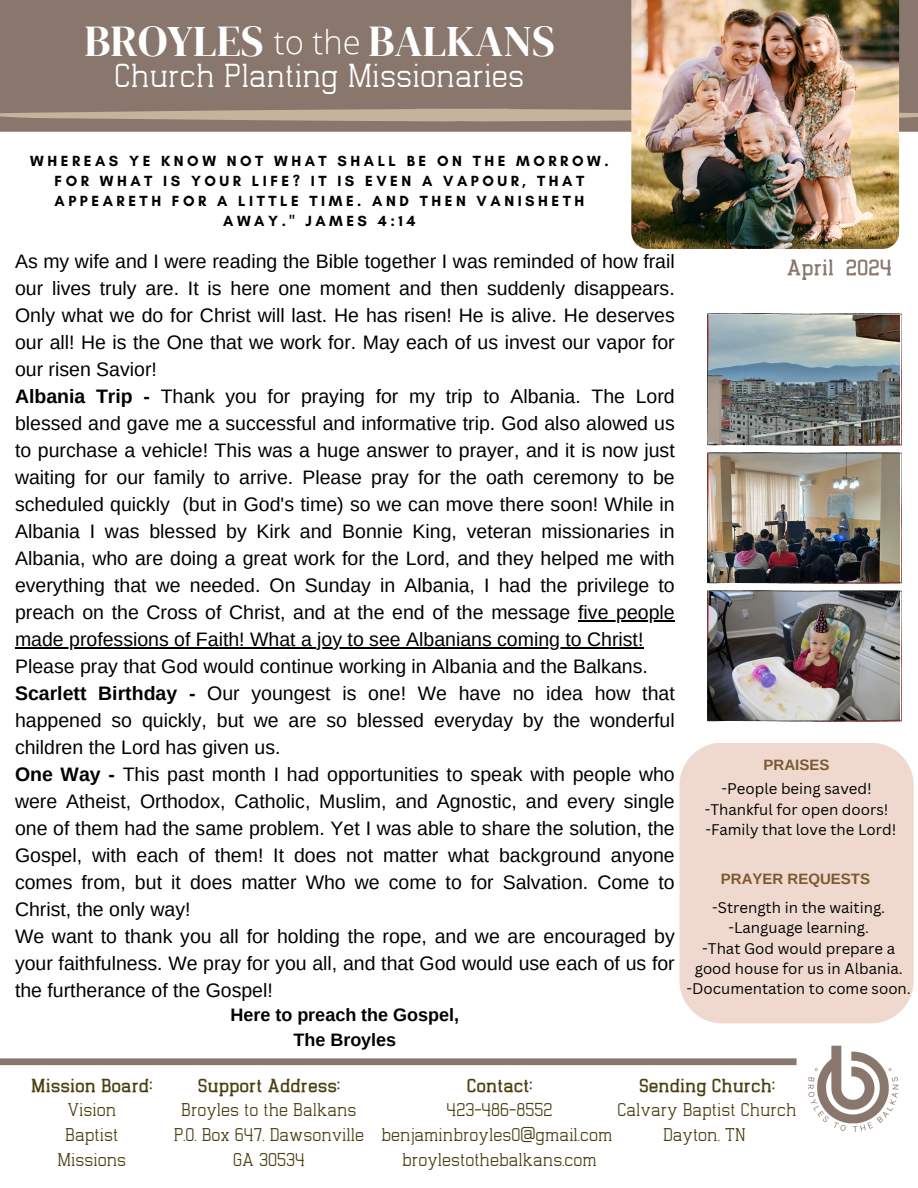
<style>
.page{position:relative;width:918px;height:1188px;background:#fff}
.page>*{position:absolute;margin:0;border:0;box-sizing:border-box;transform-origin:0 0}
.t1{font:43.65px "DM Serif Display";color:#fff}
.t2{font:300 32.7px "Open Sans";color:#fff}
.t3{font:300 32.4px "Indonesia";color:#fff}
.t4{font:21px "Indonesia";color:#89766c}
.t5{font:19.5px/27px "Arimo";color:#000}
.t6{font:300 18px/24.8px "Indonesia";color:#4b3f11;text-align:center}
.t7{font:700 18px/24.8px "Arimo";color:#000;text-align:center}
.t8{font:15px/20.2px "Canva Sans";color:#000;text-align:center}
.t9{font:700 15px/20px "Glacial Indifference";letter-spacing:.235em;color:#000;text-align:center}
.t10{font:700 15px "Arimo";color:#7d5932}
.s1{font-weight:700}
.s2{font-weight:400}
</style>
<div class="page">
<div style="left:0;top:52px;width:918px;height:80px;background:#89766c"></div>
<div style="left:0;top:0;width:918px;height:60px;background:#89766c"></div>
<svg style="left:0;top:109px;width:918px;height:12px"></svg>
<img style="left:631px;top:0;width:268px;height:249px">
<img style="left:759px;top:1023px;width:140px;height:109px">
<div style="left:0;top:1058px;width:797px;height:7px;background:#89766c"></div>
<div style="left:679px;top:743px;width:235px;height:280px;background:#efd9ce"></div>
<img style="left:707px;top:314px;width:195px;height:131px">
<img style="left:707px;top:453px;width:195px;height:131px">
<img style="left:707px;top:590px;width:195px;height:131px">
<hr style="left:578px;top:620px;width:97px;height:2px;background:#000">
<hr style="left:15px;top:647px;width:628px;height:2px;background:#000">
<p class="t1" style="left:84px;top:10px;width:181px">BROYLES</p>
<p class="t1" style="left:368px;top:10px;width:188px">BALKANS</p>
<p class="t3" style="left:115px;top:62px;width:411px">Church Planting Missionaries</p>
<h5 class="t2" style="left:274px;top:19px;width:88px">to the</h5>
<p class="t9" style="left:30px;top:151px;width:580px">WHEREAS YE KNOW NOT WHAT SHALL BE ON THE MORROW.<br>FOR WHAT IS YOUR LIFE? IT IS EVEN A VAPOUR, THAT APPEARETH FOR A LITTLE TIME. AND THEN VANISHETH AWAY." JAMES 4:14</p>
<h3 class="t5" style="left:15px;top:248px;width:661px">As my wife and I were reading the Bible together I was reminded of how frail our lives truly are. It is here one moment and then suddenly disappears.<br>Only what we do for Christ will last. He has risen! He is alive. He deserves our all! He is the One that we work for. May each of us invest our vapor for our risen Savior!<br><span class="s1">Albania Trip -</span> Thank you for praying for my trip to Albania. The Lord blessed and gave me a successful and informative trip. God also alowed us to purchase a vehicle! This was a huge answer to prayer, and it is now just waiting for our family to arrive. Please pray for the oath ceremony to be scheduled quickly (but in God's time) so we can move there soon! While in Albania I was blessed by Kirk and Bonnie King, veteran missionaries in Albania, who are doing a great work for the Lord, and they helped me with everything that we needed. On Sunday in Albania, I had the privilege to preach on the Cross of Christ, and at the end of the message five people</h3>
<p class="t5" style="left:15px;top:626px;width:661px">made professions of Faith! What a joy to see Albanians coming to Christ!<br>Please pray that God would continue working in Albania and the Balkans.<br><span class="s1">Scarlett Birthday -</span> Our youngest is one! We have no idea how that happened so quickly, but we are so blessed everyday by the wonderful children the Lord has given us.<br><span class="s1">One Way -</span> This past month I had opportunities to speak with people who were Atheist, Orthodox, Catholic, Muslim, and Agnostic, and every single one of them had the same problem. Yet I was able to share the solution, the Gospel, with each of them! It does not matter what background anyone comes from, but it does matter Who we come to for Salvation. Come to Christ, the only way!<br>We want to thank you all for holding the rope, and we are encouraged by your faithfulness. We pray for you all, and that God would use each of us for the furtherance of the Gospel!</p>
<p class="t7" style="left:230px;top:1002px;width:230px">Here to preach the Gospel,<br>The Broyles</p>
<p class="t4" style="left:787px;top:259px;width:106px">April 2024</p>
<p class="t10" style="left:764px;top:757px;width:67px">PRAISES</p>
<p class="t8" style="left:721px;top:778px;width:152px">-People being saved!</p>
<p class="t8" style="left:705px;top:799px;width:185px">-Thankful for open doors!</p>
<p class="t8" style="left:705px;top:819px;width:192px">-Family that love the Lord!</p>
<p class="t10" style="left:721px;top:870px;width:151px">PRAYER REQUESTS</p>
<p class="t8" style="left:712px;top:897px;width:175px">-Strength in the waiting.</p>
<h4 class="t8" style="left:728px;top:918px;width:142px">-Language learning.</h4>
<h4 class="t8" style="left:695px;top:938px;width:209px">-That God would prepare a good house for us in Albania.</h4>
<h4 class="t8" style="left:687px;top:978px;width:226px">-Documentation to come soon.</h4>
<p class="t6" style="left:31px;top:1075px;width:122px"><span class="s2">Mission Board:<br></span>Vision<br>Baptist<br>Missions</p>
<p class="t6" style="left:174px;top:1075px;width:192px"><span class="s2">Support Address:<br></span>Broyles to the Balkans<br>P.O. Box 647, Dawsonville<br>GA 30534</p>
<p class="t6" style="left:382px;top:1075px;width:232px"><span class="s2">Contact:<br></span>423-486-8552 benjaminbroyles0@gmail.com broylestothebalkans.com</p>
<h5 class="t6" style="left:618px;top:1075px;width:180px"><span class="s2">Sending Church:<br></span>Calvary Baptist Church<br>Dayton, TN</h5>
</div>
